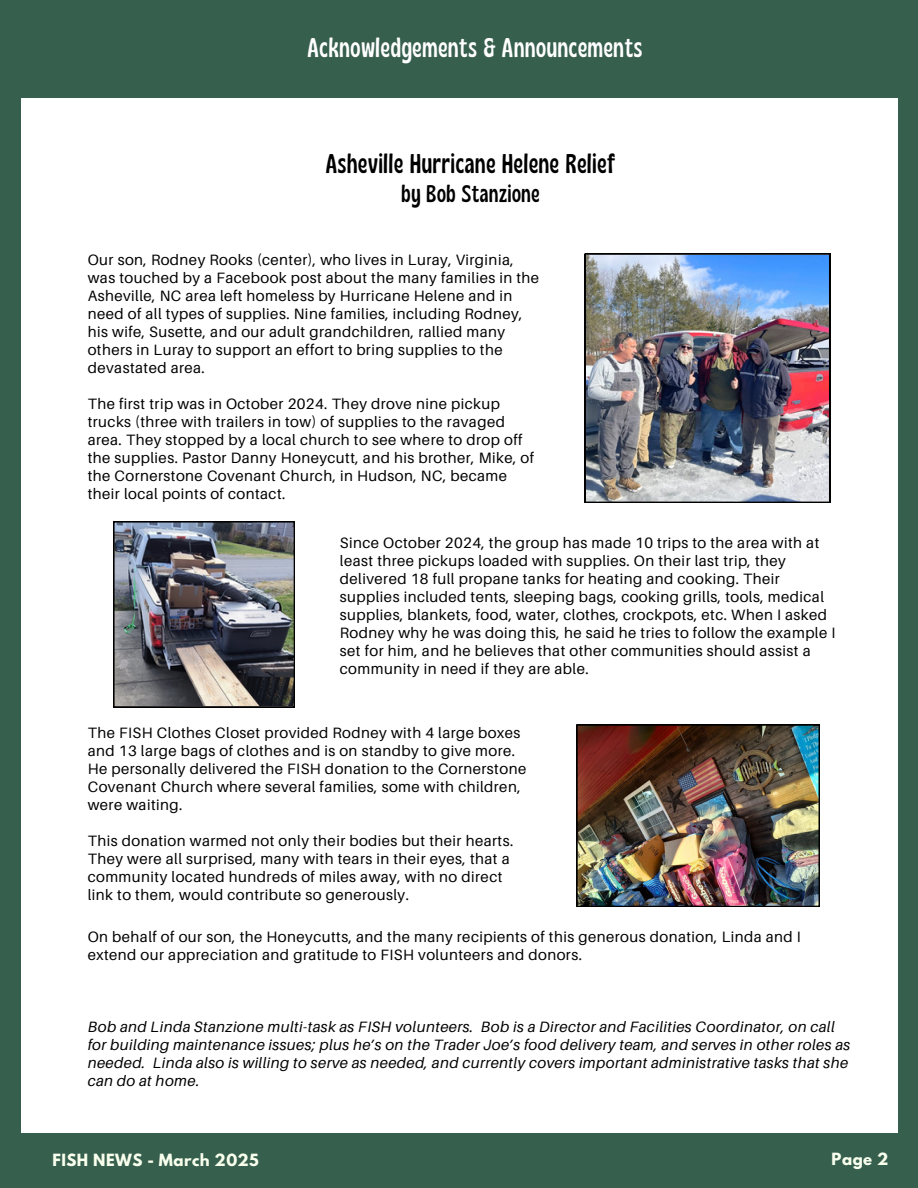
<style>
.page{position:relative;width:918px;height:1188px;background:#375f4e}
.page>*{position:absolute;margin:0;border:0;box-sizing:border-box;transform-origin:0 0}
.t1{font:condensed 27px "Gliker";letter-spacing:.03em;color:#000}
.t2{font:condensed 27px "Gliker";letter-spacing:.03em;color:#fff}
.t3{font:condensed 24px "Gliker";letter-spacing:.03em;color:#000}
.t4{font:15px/18px "Aileron";letter-spacing:.03em;color:#000}
.t5{font:italic 15px/18px "Aileron";letter-spacing:.03em;color:#000}
.t6{font:700 15px "League Spartan";letter-spacing:.03em;color:#f9ffed}
</style>
<div class="page">
<div style="left:21px;top:98px;width:876px;height:1034px;background:#fff"></div>
<img style="left:585px;top:254px;width:245px;height:248px">
<img style="left:113px;top:521px;width:182px;height:186px">
<img style="left:577px;top:725px;width:243px;height:182px">
<p class="t2" style="left:308px;top:30px;width:336px">Acknowledgements &amp; Announcements</p>
<p class="t1" style="left:326px;top:147px;width:291px">Asheville Hurricane Helene Relief</p>
<p class="t3" style="left:402px;top:179px;width:139px">by Bob Stanzione</p>
<p class="t4" style="left:88px;top:250px;width:453px">Our son, Rodney Rooks (center), who lives in Luray, Virginia, was touched by a Facebook post about the many families in the Asheville, NC area left homeless by Hurricane Helene and in need of all types of supplies. Nine families, including Rodney, his wife, Susette, and our adult grandchildren, rallied many others in Luray to support an effort to bring supplies to the devastated area.</p>
<p class="t4" style="left:88px;top:394px;width:448px">The first trip was in October 2024. They drove nine pickup trucks (three with trailers in tow) of supplies to the ravaged area. They stopped by a local church to see where to drop off the supplies. Pastor Danny Honeycutt, and his brother, Mike, of the Cornerstone Covenant Church, in Hudson, NC, became their local points of contact.</p>
<p class="t4" style="left:340px;top:533px;width:497px">Since October 2024, the group has made 10 trips to the area with at least three pickups loaded with supplies. On their last trip, they delivered 18 full propane tanks for heating and cooking. Their supplies included tents, sleeping bags, cooking grills, tools, medical supplies, blankets, food, water, clothes, crockpots, etc. When I asked Rodney why he was doing this, he said he tries to follow the example I set for him, and he believes that other communities should assist a community in need if they are able.</p>
<p class="t4" style="left:88px;top:724px;width:440px">The FISH Clothes Closet provided Rodney with 4 large boxes and 13 large bags of clothes and is on standby to give more.<br>He personally delivered the FISH donation to the Cornerstone Covenant Church where several families, some with children, were waiting.</p>
<p class="t4" style="left:88px;top:832px;width:427px">This donation warmed not only their bodies but their hearts.<br>They were all surprised, many with tears in their eyes, that a community located hundreds of miles away, with no direct link to them, would contribute so generously.</p>
<p class="t4" style="left:88px;top:927px;width:715px">On behalf of our son, the Honeycutts, and the many recipients of this generous donation, Linda and I extend our appreciation and gratitude to FISH volunteers and donors.</p>
<p class="t5" style="left:88px;top:1017px;width:764px">Bob and Linda Stanzione multi-task as FISH volunteers. Bob is a Director and Facilities Coordinator, on call for building maintenance issues; plus he’s on the Trader Joe’s food delivery team, and serves in other roles as needed. Linda also is willing to serve as needed, and currently covers important administrative tasks that she can do at home.</p>
<h1 class="t6" style="left:53px;top:1152px;width:208px">FISH NEWS - March 2025</h1>
<h1 class="t6" style="left:832px;top:1151px;width:58px">Page 2</h1>
</div>
